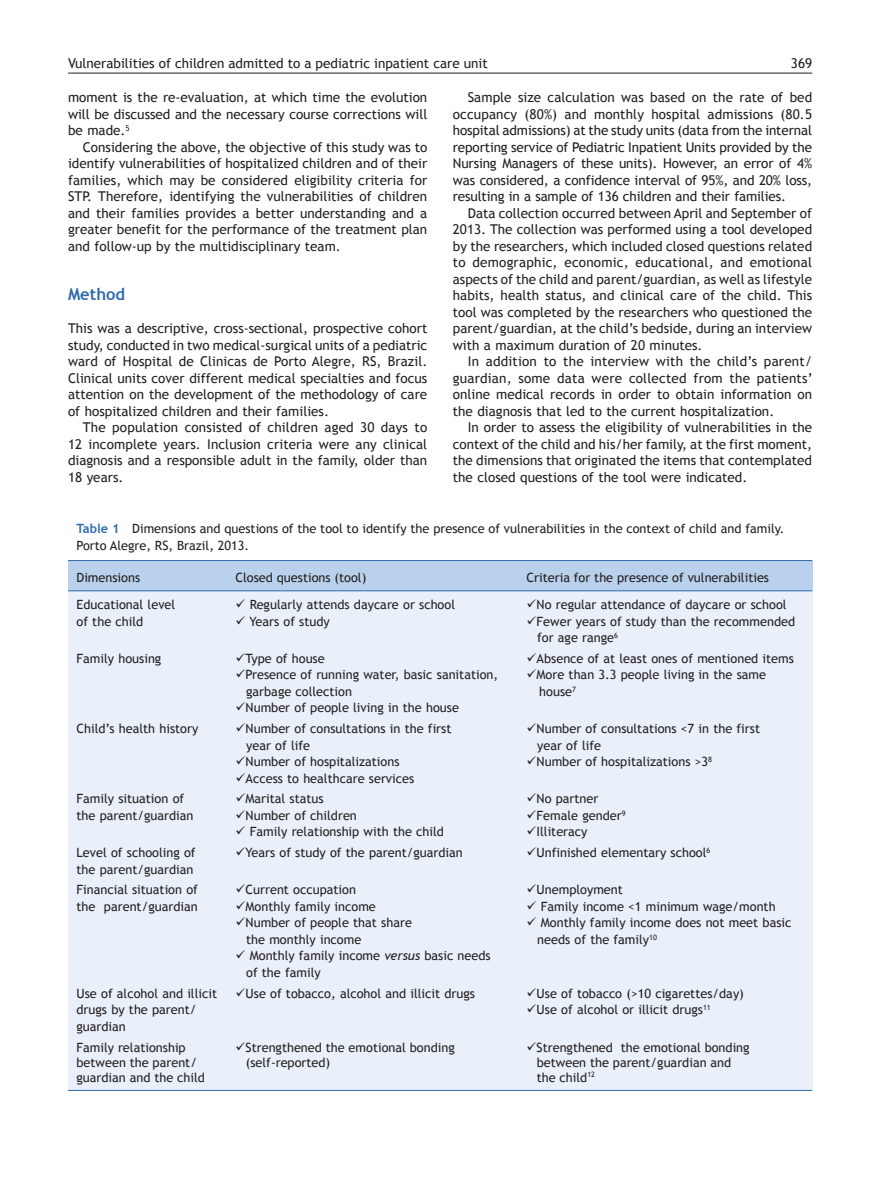
<style>
.page{position:relative;width:893px;height:1191px;background:#fff}
.page>*{position:absolute;margin:0;border:0;box-sizing:border-box;transform-origin:0 0}
._01_ladillo_01{font:700 16.5px "Trebuchet MS";color:#306aad}
._31_cab_dcha{font:13.5px/16.5px "Trebuchet MS";color:#231f20;text-align:justify}
.tabla1{font:12.75px/16.5px "Trebuchet MS";color:#231f20}
.Tabla3_filet_fi{font:12.75px "Trebuchet MS";color:#231f20}
.tabla2{font:12.75px "Trebuchet MS";color:#231f20}
.s1{font-weight:700;color:#306aad}
.s2{font-style:italic}
</style>
<div class="page">
<hr style="left:68px;top:73px;width:744px;height:1px;background:#231f20">
<div style="left:68px;top:576px;width:744px;height:514px;background:#e9f0f9"></div>
<div style="left:68px;top:560px;width:744px;height:30px;background:#b9d1ec"></div>
<hr style="left:68px;top:560px;width:744px;height:1px;background:#306aad">
<hr style="left:68px;top:590px;width:744px;height:1px;background:#306aad">
<hr style="left:68px;top:1090px;width:744px;height:1px;background:#306aad">
<p class="_31_cab_dcha" style="left:68px;top:56px;width:421px">Vulnerabilities of children admitted to a pediatric inpatient care unit</p>
<p class="_31_cab_dcha" style="left:791px;top:56px;width:23px">369</p>
<p class="_31_cab_dcha" style="left:68px;top:89px;width:361px">moment is the re-evaluation, at which time the evolution will be discussed and the necessary course corrections will be made.<sup>5</sup></p>
<p class="_31_cab_dcha" style="left:68px;top:139px;width:361px;text-indent:15px">Considering the above, the objective of this study was to identify vulnerabilities of hospitalized children and of their families, which may be considered eligibility criteria for STP. Therefore, identifying the vulnerabilities of children and their families provides a better understanding and a greater benefit for the performance of the treatment plan and follow-up by the multidisciplinary team.</p>
<p class="_01_ladillo_01" style="left:68px;top:284px;width:59px">Method</p>
<p class="_31_cab_dcha" style="left:68px;top:320px;width:361px">This was a descriptive, cross-sectional, prospective cohort study, conducted in two medical-surgical units of a pediatric ward of Hospital de Clinicas de Porto Alegre, RS, Brazil.<br>Clinical units cover different medical specialties and focus attention on the development of the methodology of care of hospitalized children and their families.</p>
<p class="_31_cab_dcha" style="left:68px;top:419px;width:361px;text-indent:15px">The population consisted of children aged 30 days to 12 incomplete years. Inclusion criteria were any clinical diagnosis and a responsible adult in the family, older than 18 years.</p>
<p class="_31_cab_dcha" style="left:453px;top:89px;width:361px;text-indent:15px">Sample size calculation was based on the rate of bed occupancy (80%) and monthly hospital admissions (80.5 hospital admissions) at the study units (data from the internal reporting service of Pediatric Inpatient Units provided by the Nursing Managers of these units). However, an error of 4% was considered, a confidence interval of 95%, and 20% loss, resulting in a sample of 136 children and their families.</p>
<p class="_31_cab_dcha" style="left:453px;top:205px;width:361px;text-indent:15px">Data collection occurred between April and September of 2013. The collection was performed using a tool developed by the researchers, which included closed questions related to demographic, economic, educational, and emotional aspects of the child and parent/guardian, as well as lifestyle habits, health status, and clinical care of the child. This tool was completed by the researchers who questioned the parent/guardian, at the child’s bedside, during an interview with a maximum duration of 20 minutes.</p>
<p class="_31_cab_dcha" style="left:453px;top:353px;width:361px;text-indent:15px">In addition to the interview with the child’s parent/ guardian, some data were collected from the patients’ online medical records in order to obtain information on the diagnosis that led to the current hospitalization.</p>
<p class="_31_cab_dcha" style="left:453px;top:419px;width:361px;text-indent:15px">In order to assess the eligibility of vulnerabilities in the context of the child and his/her family, at the first moment, the dimensions that originated the items that contemplated the closed questions of the tool were indicated.</p>
<p class="tabla1" style="left:77px;top:520px;width:709px"><span class="s1">Table 1</span> Dimensions and questions of the tool to identify the presence of vulnerabilities in the context of child and family.<br>Porto Alegre, RS, Brazil, 2013.</p>
<p class="tabla2" style="left:77px;top:570px;width:65px">Dimensions</p>
<p class="tabla2" style="left:236px;top:570px;width:132px">Closed questions (tool)</p>
<p class="tabla2" style="left:527px;top:570px;width:244px">Criteria for the presence of vulnerabilities</p>
<p class="tabla1" style="left:77px;top:596px;width:100px">Educational level</p>
<p class="tabla1" style="left:236px;top:596px;width:221px">✓ Regularly attends daycare or school</p>
<p class="tabla1" style="left:527px;top:596px;width:262px">✓No regular attendance of daycare or school</p>
<p class="tabla1" style="left:77px;top:613px;width:68px">of the child</p>
<p class="tabla1" style="left:236px;top:613px;width:96px">✓ Years of study</p>
<p class="tabla1" style="left:537px;top:613px;width:259px;text-indent:-11px">✓Fewer years of study than the recommended for age range<sup>6</sup></p>
<p class="tabla1" style="left:77px;top:650px;width:86px">Family housing</p>
<p class="tabla1" style="left:236px;top:650px;width:91px">✓Type of house</p>
<p class="tabla1" style="left:527px;top:650px;width:269px">✓Absence of at least ones of mentioned items</p>
<p class="tabla1" style="left:236px;top:667px;width:264px">✓Presence of running water, basic sanitation,</p>
<p class="tabla1" style="left:527px;top:667px;width:241px">✓More than 3.3 people living in the same</p>
<p class="tabla1" style="left:246px;top:683px;width:107px">garbage collection</p>
<p class="tabla1" style="left:539px;top:683px;width:38px">house<sup>7</sup></p>
<p class="tabla1" style="left:236px;top:700px;width:225px">✓Number of people living in the house</p>
<p class="tabla1" style="left:77px;top:720px;width:123px">Child’s health history</p>
<p class="tabla1" style="left:236px;top:720px;width:217px">✓Number of consultations in the first</p>
<p class="tabla1" style="left:527px;top:720px;width:235px">✓Number of consultations &lt;7 in the first</p>
<p class="tabla1" style="left:246px;top:737px;width:65px">year of life</p>
<p class="tabla1" style="left:537px;top:737px;width:65px">year of life</p>
<p class="tabla1" style="left:236px;top:753px;width:165px">✓Number of hospitalizations</p>
<p class="tabla1" style="left:527px;top:753px;width:187px">✓Number of hospitalizations &gt;3<sup>8</sup></p>
<p class="tabla1" style="left:236px;top:770px;width:180px">✓Access to healthcare services</p>
<p class="tabla1" style="left:77px;top:791px;width:109px">Family situation of</p>
<p class="tabla1" style="left:236px;top:791px;width:90px">✓Marital status</p>
<p class="tabla1" style="left:527px;top:791px;width:73px">✓No partner</p>
<p class="tabla1" style="left:77px;top:807px;width:119px">the parent/guardian</p>
<p class="tabla1" style="left:236px;top:807px;width:123px">✓Number of children</p>
<p class="tabla1" style="left:527px;top:807px;width:101px">✓Female gender<sup>9</sup></p>
<p class="tabla1" style="left:236px;top:824px;width:210px">✓ Family relationship with the child</p>
<p class="tabla1" style="left:527px;top:824px;width:62px">✓Illiteracy</p>
<p class="tabla1" style="left:77px;top:844px;width:121px">Level of schooling of</p>
<p class="tabla1" style="left:236px;top:844px;width:229px">✓Years of study of the parent/guardian</p>
<p class="tabla1" style="left:527px;top:844px;width:185px">✓Unfinished elementary school<sup>6</sup></p>
<p class="tabla1" style="left:77px;top:861px;width:119px">the parent/guardian</p>
<p class="tabla1" style="left:77px;top:882px;width:123px">Financial situation of</p>
<p class="tabla1" style="left:236px;top:882px;width:122px">✓Current occupation</p>
<p class="tabla1" style="left:527px;top:882px;width:98px">✓Unemployment</p>
<p class="tabla1" style="left:77px;top:898px;width:123px">the parent/guardian</p>
<p class="tabla1" style="left:236px;top:898px;width:142px">✓Monthly family income</p>
<p class="tabla1" style="left:527px;top:898px;width:251px">✓ Family income &lt;1 minimum wage/month</p>
<p class="tabla1" style="left:236px;top:915px;width:178px">✓Number of people that share</p>
<p class="tabla1" style="left:527px;top:915px;width:266px">✓ Monthly family income does not meet basic</p>
<p class="tabla1" style="left:246px;top:931px;width:117px">the monthly income</p>
<p class="tabla1" style="left:537px;top:931px;width:121px">needs of the family<sup>10</sup></p>
<p class="tabla1" style="left:246px;top:948px;width:246px;text-indent:-11px">✓ Monthly family income <span class="s2">versus</span> basic needs of the family</p>
<p class="tabla1" style="left:77px;top:985px;width:142px">Use of alcohol and illicit</p>
<p class="tabla1" style="left:236px;top:985px;width:241px">✓Use of tobacco, alcohol and illicit drugs</p>
<p class="tabla1" style="left:527px;top:985px;width:219px">✓Use of tobacco (&gt;10 cigarettes/day)</p>
<p class="tabla1" style="left:77px;top:1001px;width:122px">drugs by the parent/</p>
<p class="tabla1" style="left:527px;top:1001px;width:186px">✓Use of alcohol or illicit drugs<sup>11</sup></p>
<p class="tabla1" style="left:77px;top:1018px;width:51px">guardian</p>
<p class="Tabla3_filet_fi" style="left:77px;top:1039px;width:111px">Family relationship</p>
<p class="Tabla3_filet_fi" style="left:236px;top:1039px;width:221px">✓Strengthened the emotional bonding</p>
<p class="Tabla3_filet_fi" style="left:527px;top:1039px;width:225px">✓Strengthened the emotional bonding</p>
<p class="Tabla3_filet_fi" style="left:77px;top:1054px;width:122px">between the parent/</p>
<p class="Tabla3_filet_fi" style="left:246px;top:1054px;width:86px">(self-reported)</p>
<p class="Tabla3_filet_fi" style="left:537px;top:1054px;width:196px">between the parent/guardian and</p>
<p class="Tabla3_filet_fi" style="left:77px;top:1069px;width:130px">guardian and the child</p>
<p class="Tabla3_filet_fi" style="left:537px;top:1069px;width:60px">the child<sup>12</sup></p>
</div>
